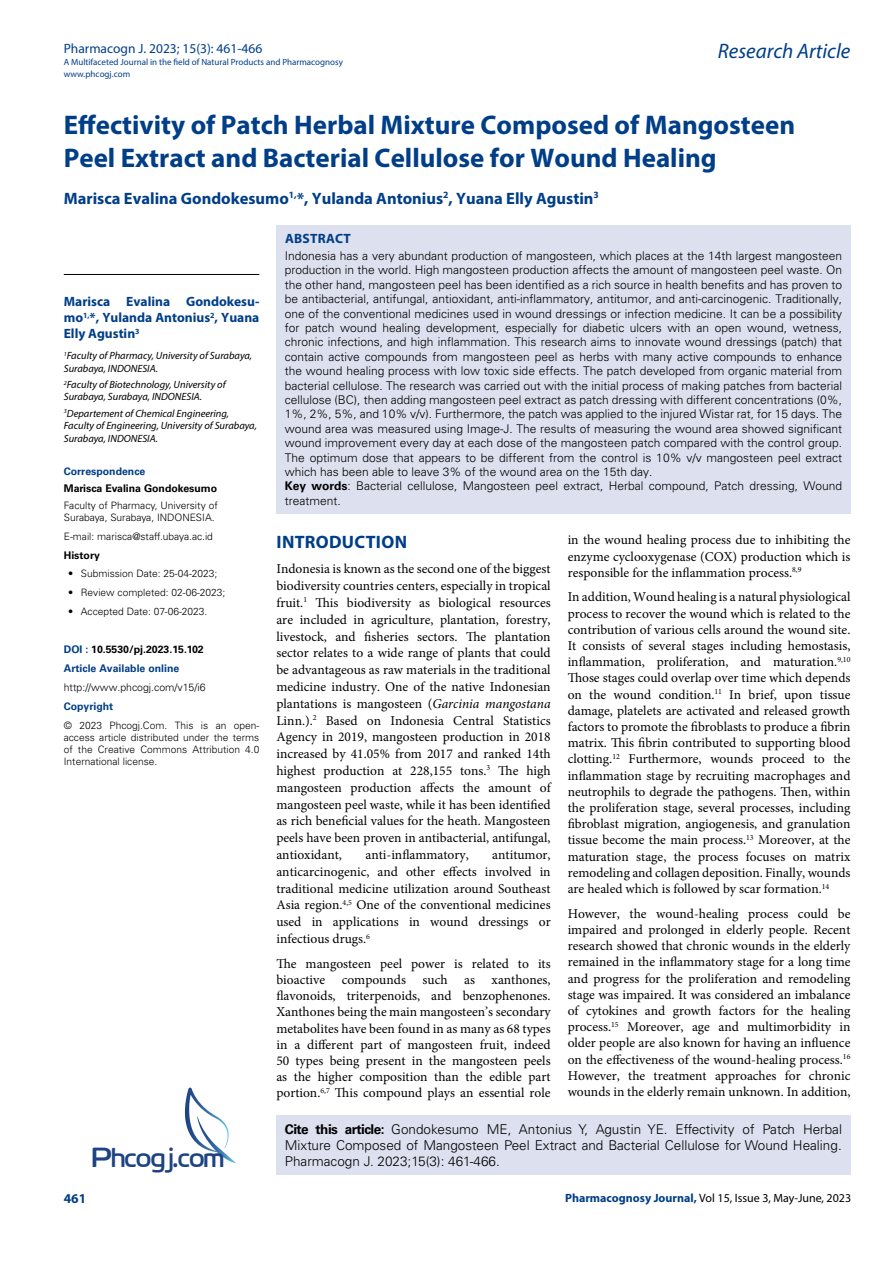
<style>
.page{position:relative;width:893px;height:1263px;background:#fff}
.page>*{position:absolute;margin:0;border:0;box-sizing:border-box;transform-origin:0 0}
.t1{font:27.6px "Cloud World";color:#1e4384}
.t2{font:700 27px/33px "Myriad Pro";color:#003e88}
.t3{font:italic 21px "Myriad Pro";color:#003e88}
.t4{font:700 18px "Myriad Pro";letter-spacing:.015em;color:#003e88}
.t5{font:700 16.5px "Myriad Pro";color:#003e88}
.t6{font:13.5px/16.2px "Minion Pro";color:#000;text-align:justify}
.t7{font:300 13.5px/16.2px "Univers LT Std";color:#000}
.t8{font:700 13.5px/16.2px "Myriad Pro";color:#003e88;text-align:justify}
.t9{font:13.5px "Myriad Pro";color:#003e88}
.t10{font:700 13.5px "Myriad Pro";letter-spacing:.02em;color:#003e88}
.t11{font:300 12px/14.4px "Univers LT Std";color:#000}
.t12{font:12px "Myriad Pro";color:#000}
.t13{font:italic 10.5px/12.3px "Myriad Pro";color:#000}
.t14{font:700 10.5px/18.9px "Univers LT Std";color:#003e88}
.t15{font:700 10.5px "Univers LT Std";color:#000}
.t16{font:300 10.5px "Univers LT Std";color:#000}
.t17{font:300 10.2px/12.3px "Univers LT Std";color:#000}
.t18{font:9px/12px "Myriad Pro";color:#003e88}
.s1{color:#000}
.s2{font-weight:700}
.s3{font-style:italic}
.s4{font-weight:700;color:#003e88}
</style>
<div class="page">
<div style="left:276px;top:1115px;width:574px;height:60px;background:#dde0ef"></div>
<svg style="left:185px;top:1087px;width:51px;height:76px"></svg>
<div style="left:276px;top:225px;width:575px;height:288px;background:#dde0ef"></div>
<hr style="left:64px;top:274px;width:195px;height:1px;background:#000">
<p class="t9" style="left:64px;top:40px;width:200px">Pharmacogn J. 2023; 15(3): 461-466</p>
<p class="t18" style="left:64px;top:55px;width:281px">A Multifaceted Journal in the field of Natural Products and Pharmacognosy www.phcogj.com</p>
<h3 class="t3" style="left:718px;top:38px;width:134px">Research Article</h3>
<h2 class="t2" style="left:64px;top:108px;width:733px">Effectivity of Patch Herbal Mixture Composed of Mangosteen<br>Peel Extract and Bacterial Cellulose for Wound Healing</h2>
<p class="t5" style="left:64px;top:187px;width:537px">Marisca Evalina Gondokesumo<sup>1,</sup>*, Yulanda Antonius<sup>2</sup>, Yuana Elly Agustin<sup>3</sup></p>
<p class="t8" style="left:64px;top:293px;width:197px">Marisca Evalina Gondokesu&shy;mo<sup>1,</sup>*, Yulanda Antonius<sup>2</sup>, Yuana Elly Agustin<sup>3</sup></p>
<p class="t13" style="left:64px;top:349px;width:190px"><sup>1</sup>Faculty of Pharmacy, University of Surabaya,<br>Surabaya, INDONESIA.</p>
<p class="t13" style="left:64px;top:378px;width:163px"><sup>2</sup>Faculty of Biotechnology, University of<br>Surabaya, Surabaya, INDONESIA.</p>
<p class="t13" style="left:64px;top:407px;width:195px"><sup>3</sup>Departement of Chemical Engineering,<br>Faculty of Engineering, University of Surabaya,<br>Surabaya, INDONESIA.</p>
<p class="t14" style="left:64px;top:462px;width:83px">Correspondence</p>
<p class="t15" style="left:64px;top:482px;width:155px">Marisca Evalina Gondokesumo</p>
<p class="t17" style="left:64px;top:499px;width:155px">Faculty of Pharmacy, University of<br>Surabaya, Surabaya, INDONESIA.</p>
<p class="t17" style="left:64px;top:530px;width:151px">E-mail: marisca@staff.ubaya.ac.id</p>
<p class="t15" style="left:64px;top:549px;width:38px">History</p>
<p class="t17" style="left:68px;top:568px;width:151px">• Submission Date: 25-04-2023;</p>
<p class="t17" style="left:68px;top:586px;width:159px">• Review completed: 02-06-2023;</p>
<p class="t17" style="left:68px;top:605px;width:141px">• Accepted Date: 07-06-2023.</p>
<p class="t14" style="left:64px;top:640px;width:142px">DOI : <span class="s1">10.5530/pj.2023.15.102<br></span>Article Available online</p>
<p class="t16" style="left:64px;top:681px;width:143px">http://www.phcogj.com/v15/i6</p>
<p class="t14" style="left:64px;top:697px;width:51px">Copyright</p>
<p class="t17" style="left:64px;top:719px;width:197px;text-align:justify">© 2023 Phcogj.Com. This is an open&shy;access article distributed under the terms of the Creative Commons Attribution 4.0<br>International license.</p>
<p class="t10" style="left:285px;top:230px;width:67px">ABSTRACT</p>
<p class="t11" style="left:285px;top:248px;width:559px">Indonesia has a very abundant production of mangosteen, which places at the 14th largest mangosteen production in the world. High mangosteen production affects the amount of mangosteen peel waste. On the other hand, mangosteen peel has been identified as a rich source in health benefits and has proven to be antibacterial, antifungal, antioxidant, anti-inflammatory, antitumor, and anti-carcinogenic. Traditionally, one of the conventional medicines used in wound dressings or infection medicine. It can be a possibility for patch wound healing development, especially for diabetic ulcers with an open wound, wetness, chronic infections, and high inflammation. This research aims to innovate wound dressings (patch) that contain active compounds from mangosteen peel as herbs with many active compounds to enhance the wound healing process with low toxic side effects. The patch developed from organic material from bacterial cellulose. The research was carried out with the initial process of making patches from bacterial cellulose (BC), then adding mangosteen peel extract as patch dressing with different concentrations (0%, 1%, 2%, 5%, and 10% v/v). Furthermore, the patch was applied to the injured Wistar rat, for 15 days. The wound area was measured using Image-J. The results of measuring the wound area showed significant wound improvement every day at each dose of the mangosteen patch compared with the control group.<br>The optimum dose that appears to be different from the control is 10% v/v mangosteen peel extract which has been able to leave 3% of the wound area on the 15th day.<br><span class="s2">Key words</span>: Bacterial cellulose, Mangosteen peel extract, Herbal compound, Patch dressing, Wound treatment.</p>
<h3 class="t4" style="left:277px;top:530px;width:132px">INTRODUCTION</h3>
<p class="t6" style="left:276px;top:561px;width:276px;line-height:16.8px">Indonesia is known as the second one of the biggest biodiversity countries centers, especially in tropical fruit.<sup>1</sup> This biodiversity as biological resources are included in agriculture, plantation, forestry, livestock, and fisheries sectors. The plantation sector relates to a wide range of plants that could be advantageous as raw materials in the traditional medicine industry. One of the native Indonesian plantations is mangosteen (<span class="s3">Garcinia mangostana </span>Linn.).<sup>2</sup> Based on Indonesia Central Statistics Agency in 2019, mangosteen production in 2018 increased by 41.05% from 2017 and ranked 14th highest production at 228,155 tons.<sup>3</sup> The high mangosteen production affects the amount of mangosteen peel waste, while it has been identified as rich beneficial values for the heath. Mangosteen peels have been proven in antibacterial, antifungal, antioxidant,</p>
<p class="t6" style="left:365px;top:846px;width:105px">anti-inflammatory,</p>
<p class="t6" style="left:276px;top:846px;width:276px;line-height:16.8px;text-indent:216px">antitumor, anticarcinogenic, and other effects involved in traditional medicine utilization around Southeast Asia region.<sup>4,5</sup> One of the conventional medicines used in applications in wound dressings or infectious drugs.<sup>6</sup></p>
<p class="t6" style="left:276px;top:955px;width:276px">The mangosteen peel power is related to its bioactive compounds such as xanthones, flavonoids, triterpenoids, and benzophenones.<br>Xanthones being the main mangosteen’s secondary metabolites have been found in as many as 68 types in a different part of mangosteen fruit, indeed 50 types being present in the mangosteen peels as the higher composition than the edible part portion.<sup>6,7</sup> This compound plays an essential role</p>
<p class="t6" style="left:568px;top:532px;width:284px">in the wound healing process due to inhibiting the enzyme cyclooxygenase (COX) production which is responsible for the inflammation process.<sup>8,9</sup></p>
<p class="t6" style="left:568px;top:589px;width:284px">In addition, Wound healing is a natural physiological process to recover the wound which is related to the contribution of various cells around the wound site.<br>It consists of several stages including hemostasis, inflammation, proliferation, and maturation.<sup>9,10<br></sup>Those stages could overlap over time which depends on the wound condition.<sup>11</sup> In brief, upon tissue damage, platelets are activated and released growth factors to promote the fibroblasts to produce a fibrin matrix. This fibrin contributed to supporting blood clotting.<sup>12</sup> Furthermore, wounds proceed to the inflammation stage by recruiting macrophages and neutrophils to degrade the pathogens. Then, within the proliferation stage, several processes, including fibroblast migration, angiogenesis, and granulation tissue become the main process.<sup>13</sup> Moreover, at the maturation stage, the process focuses on matrix remodeling and collagen deposition. Finally, wounds are healed which is followed by scar formation.<sup>14</sup></p>
<p class="t6" style="left:568px;top:905px;width:284px">However, the wound-healing process could be impaired and prolonged in elderly people. Recent research showed that chronic wounds in the elderly remained in the inflammatory stage for a long time and progress for the proliferation and remodeling stage was impaired. It was considered an imbalance of cytokines and growth factors for the healing process.<sup>15</sup> Moreover, age and multimorbidity in older people are also known for having an influence on the effectiveness of the wound-healing process.<sup>16<br></sup>However, the treatment approaches for chronic wounds in the elderly remain unknown. In addition,</p>
<p class="t8" style="left:64px;top:1190px;width:24px">461</p>
<p class="t7" style="left:285px;top:1121px;width:559px"><span class="s2">Cite this article:</span> Gondokesumo ME, Antonius Y, Agustin YE. Effectivity of Patch Herbal<br>Mixture Composed of Mangosteen Peel Extract and Bacterial Cellulose for Wound Healing.</p>
<h1 class="t1" style="left:92px;top:1136px;width:134px">Phcogj.com</h1>
<p class="t7" style="left:285px;top:1153px;width:216px">Pharmacogn J. 2023;15(3): 461-466.</p>
<p class="t12" style="left:565px;top:1190px;width:288px"><span class="s4">Pharmacognosy Journal,</span> Vol 15, Issue 3, May-June, 2023</p>
</div>
